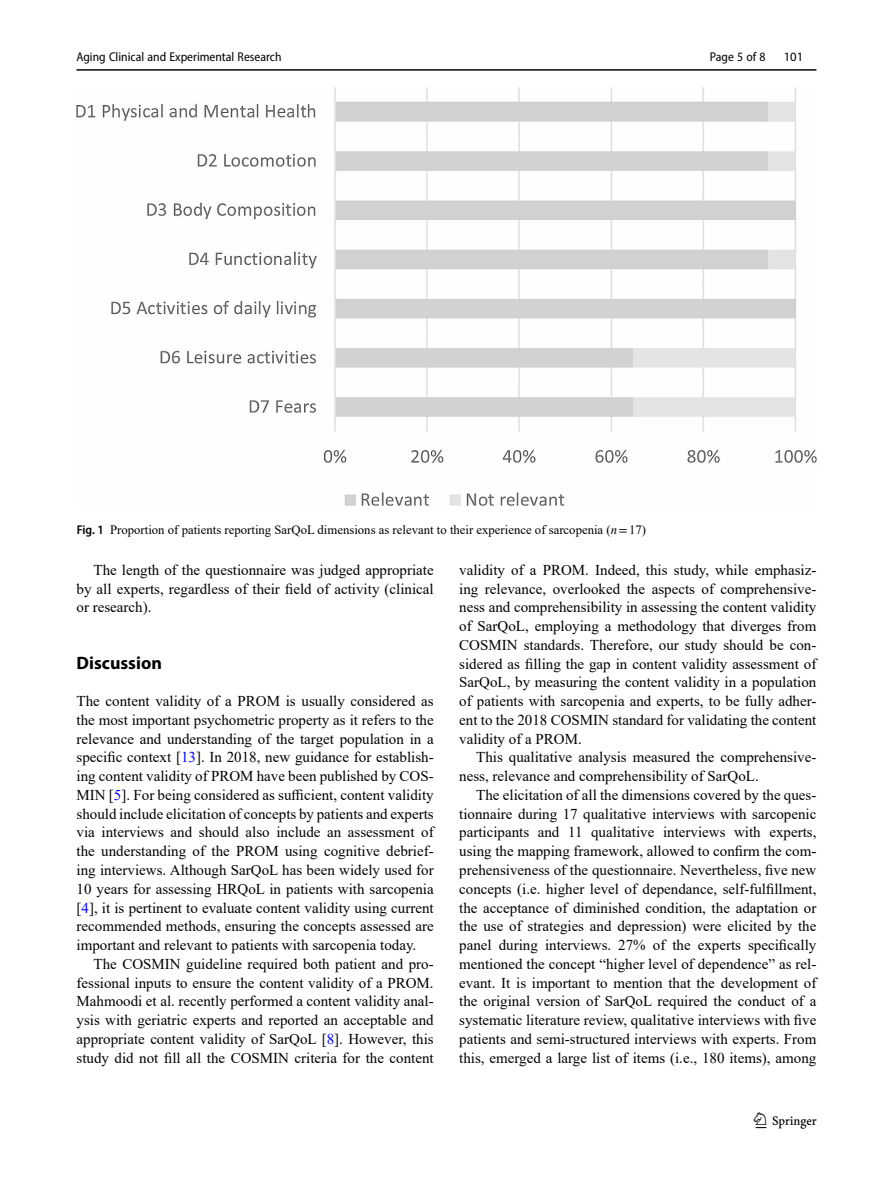
<style>
.page{position:relative;width:893px;height:1187px;background:#fff}
.page>*{position:absolute;margin:0;border:0;box-sizing:border-box;transform-origin:0 0}
.t1{font:22.5px "Springnew";color:#000}
.Head_1{font:700 18px "Myriad Pro";color:#000}
.Body_Text_Indent{font:15px/18.8px "Times New Roman";color:#000;text-align:justify}
.Body_Text{font:15px/18.8px "Times New Roman";color:#000;text-align:justify}
.Figure_Caption{font:12.75px "Times New Roman";color:#000}
.t2{font:semi-condensed 12.75px "Myriad Pro";color:#000}
.t3{font:12.75px "Myriad Pro";color:#000}
.s1{font-family:"Myriad Pro";font-weight:600;font-stretch:semi-condensed}
.s2{font-style:italic}
.s3{font-family:"STIX"}
.s4{color:#00f}
</style>
<div class="page">
<hr style="left:77px;top:69px;width:739px;height:2px;background:#000">
<img style="left:77px;top:87px;width:740px;height:419px">
<p class="t2" style="left:77px;top:49px;width:206px">Aging Clinical and Experimental Research</p>
<p class="t2" style="left:710px;top:49px;width:57px">Page 5 of 8</p>
<p class="t3" style="left:784px;top:48px;width:21px">101</p>
<p class="Figure_Caption" style="left:77px;top:520px;width:571px"><span class="s1">Fig. 1</span> Proportion of patients reporting SarQoL dimensions as relevant to their experience of sarcopenia (<span class="s2">n</span><span class="s3">=</span>17)</p>
<p class="Body_Text_Indent" style="left:77px;top:560px;width:359px;text-indent:17px">The length of the questionnaire was judged appropriate by all experts, regardless of their field of activity (clinical or research).</p>
<p class="Head_1" style="left:77px;top:650px;width:87px">Discussion</p>
<p class="Body_Text" style="left:77px;top:691px;width:359px">The content validity of a PROM is usually considered as the most important psychometric property as it refers to the relevance and understanding of the target population in a specific context [<span class="s4">13</span>]. In 2018, new guidance for establish&shy;ing content validity of PROM have been published by COS-MIN [<span class="s4">5</span>]. For being considered as sufficient, content validity should include elicitation of concepts by patients and experts via interviews and should also include an assessment of the understanding of the PROM using cognitive debrief&shy;ing interviews. Although SarQoL has been widely used for 10 years for assessing HRQoL in patients with sarcopenia [<span class="s4">4</span>], it is pertinent to evaluate content validity using current recommended methods, ensuring the concepts assessed are important and relevant to patients with sarcopenia today.</p>
<p class="Body_Text_Indent" style="left:77px;top:953px;width:359px;text-indent:17px">The COSMIN guideline required both patient and pro&shy;fessional inputs to ensure the content validity of a PROM.<br>Mahmoodi et al. recently performed a content validity anal&shy;ysis with geriatric experts and reported an acceptable and appropriate content validity of SarQoL [<span class="s4">8</span>]. However, this study did not fill all the COSMIN criteria for the content</p>
<p class="Body_Text_Indent" style="left:459px;top:560px;width:359px">validity of a PROM. Indeed, this study, while emphasiz&shy;ing relevance, overlooked the aspects of comprehensive&shy;ness and comprehensibility in assessing the content validity of SarQoL, employing a methodology that diverges from COSMIN standards. Therefore, our study should be con&shy;sidered as filling the gap in content validity assessment of SarQoL, by measuring the content validity in a population of patients with sarcopenia and experts, to be fully adher&shy;ent to the 2018 COSMIN standard for validating the content validity of a PROM.</p>
<p class="Body_Text_Indent" style="left:459px;top:747px;width:359px;text-indent:17px">This qualitative analysis measured the comprehensive&shy;ness, relevance and comprehensibility of SarQoL.</p>
<p class="Body_Text_Indent" style="left:459px;top:785px;width:359px;text-indent:17px">The elicitation of all the dimensions covered by the ques&shy;tionnaire during 17 qualitative interviews with sarcopenic participants and 11 qualitative interviews with experts, using the mapping framework, allowed to confirm the com&shy;prehensiveness of the questionnaire. Nevertheless, five new concepts (i.e. higher level of dependance, self-fulfillment, the acceptance of diminished condition, the adaptation or the use of strategies and depression) were elicited by the panel during interviews. 27% of the experts specifically mentioned the concept “higher level of dependence” as rel&shy;evant. It is important to mention that the development of the original version of SarQoL required the conduct of a systematic literature review, qualitative interviews with five patients and semi-structured interviews with experts. From this, emerged a large list of items (i.e., 180 items), among</p>
<h1 class="t1" style="left:756px;top:1107px;width:63px">1 3</h1>
</div>
